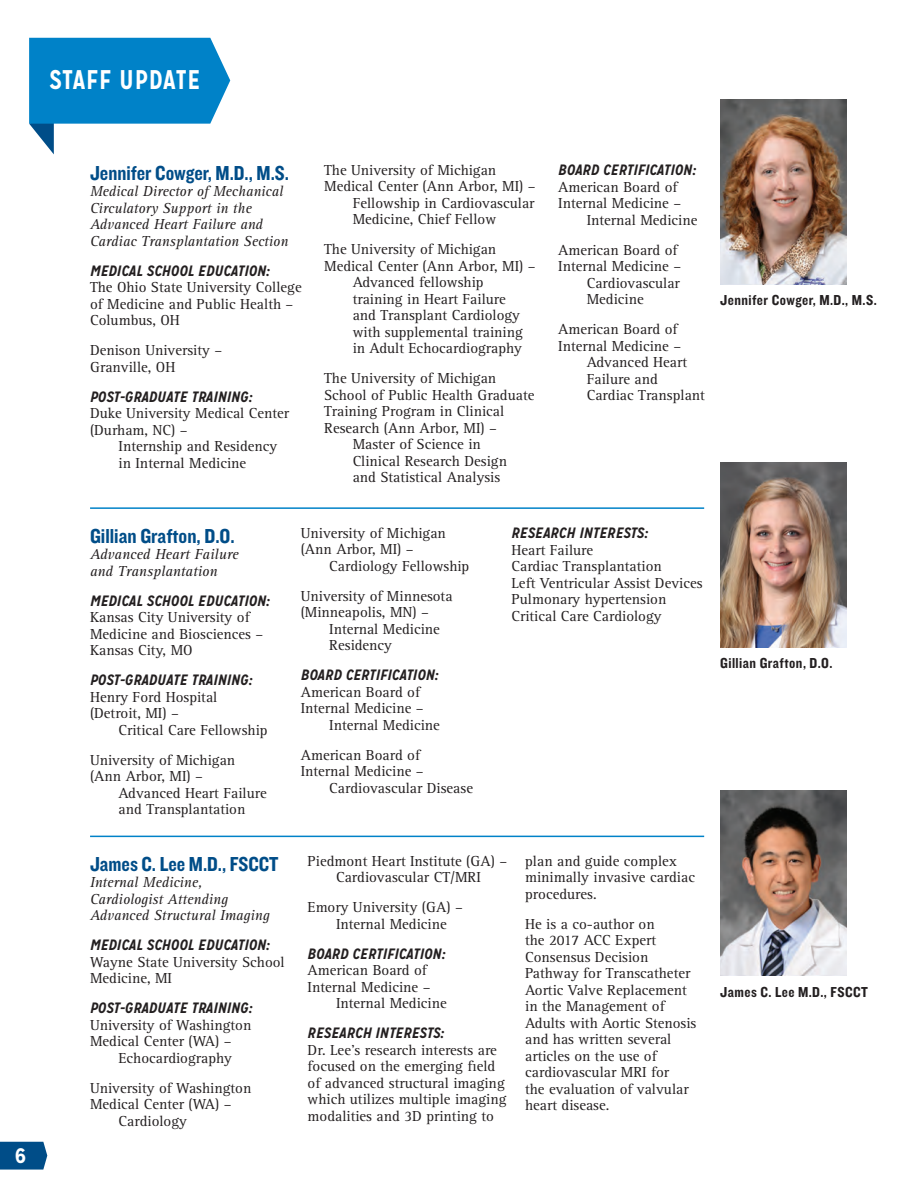
<style>
.page{position:relative;width:918px;height:1188px;background:#fff}
.page>*{position:absolute;margin:0;border:0;box-sizing:border-box;transform-origin:0 0}
.t1{font:700 27px "Mission Gothic";letter-spacing:.03em;color:#fff;scale:.93 1}
.t2{font:21px "Knockout HTF50 Welterweight";color:#004d88}
.t3{font:700 21px "Mission Gothic";color:#fff}
.t4{font:15px/16.5px "Rotis Serif";color:#231f20}
.t5{font:italic 700 15px "Mission Gothic";color:#231f20}
.t6{font:italic 15px/16.5px "Rotis Serif";color:#231f20}
.t7{font:15px "Knockout HTF50 Welterweight";letter-spacing:.03em;color:#231f20}
</style>
<div class="page">
<svg style="left:0;top:1142px;width:47px;height:27px"></svg>
<img style="left:720px;top:463px;width:126px;height:184px">
<img style="left:720px;top:100px;width:126px;height:184px">
<img style="left:720px;top:791px;width:126px;height:184px">
<svg style="left:29px;top:38px;width:201px;height:116px"></svg>
<hr style="left:90px;top:507px;width:614px;height:2px;background:#0082c8">
<hr style="left:90px;top:836px;width:614px;height:1px;background:#0082c8">
<p class="t1" style="left:50px;top:63px;width:164px">STAFF UPDATE</p>
<p class="t3" style="left:15px;top:1142px;width:13px">6</p>
<p class="t2" style="left:90px;top:162px;width:200px">Jennifer Cowger, M.D., M.S.</p>
<p class="t6" style="left:90px;top:184px;width:200px">Medical Director of Mechanical<br>Circulatory Support in the<br>Advanced Heart Failure and<br>Cardiac Transplantation Section</p>
<p class="t5" style="left:90px;top:261px;width:181px">MEDICAL SCHOOL EDUCATION:</p>
<p class="t4" style="left:90px;top:279px;width:213px">The Ohio State University College of Medicine and Public Health –<br>Columbus, OH</p>
<p class="t4" style="left:90px;top:342px;width:134px">Denison University –<br>Granville, OH</p>
<p class="t5" style="left:90px;top:387px;width:164px">POST-GRADUATE TRAINING:</p>
<p class="t4" style="left:90px;top:405px;width:201px">Duke University Medical Center</p>
<p class="t4" style="left:90px;top:422px;width:99px">(Durham, NC) –</p>
<p class="t4" style="left:119px;top:438px;width:160px">Internship and Residency</p>
<p class="t4" style="left:119px;top:455px;width:129px">in Internal Medicine</p>
<p class="t4" style="left:324px;top:162px;width:174px">The University of Michigan</p>
<p class="t4" style="left:324px;top:178px;width:213px">Medical Center (Ann Arbor, MI) –</p>
<p class="t4" style="left:353px;top:195px;width:183px">Fellowship in Cardiovascular</p>
<p class="t4" style="left:353px;top:211px;width:145px">Medicine, Chief Fellow</p>
<p class="t4" style="left:324px;top:241px;width:174px">The University of Michigan</p>
<p class="t4" style="left:324px;top:258px;width:213px">Medical Center (Ann Arbor, MI) –</p>
<p class="t4" style="left:353px;top:274px;width:132px">Advanced fellowship</p>
<p class="t4" style="left:353px;top:291px;width:155px">training in Heart Failure</p>
<p class="t4" style="left:353px;top:307px;width:169px">and Transplant Cardiology</p>
<p class="t4" style="left:353px;top:324px;width:172px">with supplemental training</p>
<p class="t4" style="left:353px;top:340px;width:171px">in Adult Echocardiography</p>
<p class="t4" style="left:324px;top:370px;width:174px">The University of Michigan</p>
<p class="t4" style="left:324px;top:387px;width:212px">School of Public Health Graduate</p>
<p class="t4" style="left:324px;top:403px;width:182px">Training Program in Clinical</p>
<p class="t4" style="left:324px;top:420px;width:174px">Research (Ann Arbor, MI) –</p>
<p class="t4" style="left:353px;top:436px;width:130px">Master of Science in</p>
<p class="t4" style="left:353px;top:453px;width:156px">Clinical Research Design</p>
<p class="t4" style="left:353px;top:469px;width:149px">and Statistical Analysis</p>
<p class="t5" style="left:558px;top:161px;width:139px">BOARD CERTIFICATION:</p>
<p class="t4" style="left:558px;top:179px;width:121px">American Board of</p>
<p class="t4" style="left:558px;top:196px;width:124px">Internal Medicine –</p>
<p class="t4" style="left:587px;top:212px;width:112px">Internal Medicine</p>
<p class="t4" style="left:558px;top:242px;width:121px">American Board of</p>
<p class="t4" style="left:558px;top:259px;width:124px">Internal Medicine –</p>
<p class="t4" style="left:587px;top:275px;width:95px">Cardiovascular</p>
<p class="t4" style="left:587px;top:292px;width:59px">Medicine</p>
<p class="t4" style="left:558px;top:322px;width:121px">American Board of</p>
<p class="t4" style="left:558px;top:338px;width:124px">Internal Medicine –</p>
<p class="t4" style="left:587px;top:355px;width:102px">Advanced Heart</p>
<p class="t4" style="left:587px;top:371px;width:73px">Failure and</p>
<p class="t4" style="left:587px;top:388px;width:120px">Cardiac Transplant</p>
<p class="t7" style="left:720px;top:293px;width:158px">Jennifer Cowger, M.D., M.S.</p>
<p class="t2" style="left:90px;top:525px;width:146px">Gillian Grafton, D.O.</p>
<p class="t6" style="left:90px;top:546px;width:150px">Advanced Heart Failure and Transplantation</p>
<p class="t5" style="left:90px;top:591px;width:181px">MEDICAL SCHOOL EDUCATION:</p>
<p class="t4" style="left:90px;top:609px;width:175px">Kansas City University of<br>Medicine and Biosciences –<br>Kansas City, MO</p>
<p class="t5" style="left:90px;top:670px;width:164px">POST-GRADUATE TRAINING:</p>
<p class="t4" style="left:90px;top:689px;width:129px">Henry Ford Hospital</p>
<p class="t4" style="left:90px;top:705px;width:90px">(Detroit, MI) –</p>
<p class="t4" style="left:119px;top:722px;width:151px">Critical Care Fellowship</p>
<p class="t4" style="left:90px;top:752px;width:147px">University of Michigan</p>
<p class="t4" style="left:90px;top:768px;width:114px">(Ann Arbor, MI) –</p>
<p class="t4" style="left:119px;top:785px;width:150px">Advanced Heart Failure</p>
<p class="t4" style="left:119px;top:801px;width:128px">and Transplantation</p>
<p class="t2" style="left:90px;top:853px;width:190px">James C. Lee M.D., FSCCT</p>
<p class="t6" style="left:90px;top:875px;width:139px">Internal Medicine,<br>Cardiologist Attending</p>
<p class="t6" style="left:90px;top:908px;width:181px">Advanced Structural Imaging</p>
<p class="t5" style="left:90px;top:936px;width:181px">MEDICAL SCHOOL EDUCATION:</p>
<p class="t4" style="left:90px;top:954px;width:196px">Wayne State University School<br>Medicine, MI</p>
<p class="t5" style="left:90px;top:999px;width:164px">POST-GRADUATE TRAINING:</p>
<p class="t4" style="left:90px;top:1017px;width:163px">University of Washington</p>
<p class="t4" style="left:90px;top:1034px;width:143px">Medical Center (WA) –</p>
<p class="t4" style="left:119px;top:1050px;width:115px">Echocardiography</p>
<p class="t4" style="left:90px;top:1080px;width:163px">University of Washington</p>
<p class="t4" style="left:90px;top:1097px;width:143px">Medical Center (WA) –</p>
<p class="t4" style="left:119px;top:1113px;width:70px">Cardiology</p>
<p class="t4" style="left:301px;top:525px;width:147px">University of Michigan</p>
<p class="t4" style="left:301px;top:541px;width:114px">(Ann Arbor, MI) –</p>
<p class="t4" style="left:329px;top:558px;width:142px">Cardiology Fellowship</p>
<p class="t4" style="left:301px;top:588px;width:153px">University of Minnesota</p>
<p class="t4" style="left:301px;top:604px;width:130px">(Minneapolis, MN) –</p>
<p class="t4" style="left:329px;top:621px;width:112px">Internal Medicine</p>
<p class="t4" style="left:329px;top:637px;width:64px">Residency</p>
<p class="t5" style="left:301px;top:665px;width:139px">BOARD CERTIFICATION:</p>
<p class="t4" style="left:301px;top:684px;width:121px">American Board of</p>
<p class="t4" style="left:301px;top:700px;width:124px">Internal Medicine –</p>
<p class="t4" style="left:329px;top:717px;width:112px">Internal Medicine</p>
<p class="t4" style="left:301px;top:747px;width:121px">American Board of</p>
<p class="t4" style="left:301px;top:763px;width:124px">Internal Medicine –</p>
<p class="t4" style="left:329px;top:780px;width:145px">Cardiovascular Disease</p>
<p class="t5" style="left:511px;top:524px;width:138px">RESEARCH INTERESTS:</p>
<p class="t4" style="left:511px;top:542px;width:83px">Heart Failure</p>
<p class="t4" style="left:511px;top:558px;width:152px">Cardiac Transplantation</p>
<p class="t4" style="left:511px;top:575px;width:193px">Left Ventricular Assist Devices</p>
<p class="t4" style="left:511px;top:591px;width:156px">Pulmonary hypertension</p>
<p class="t4" style="left:511px;top:608px;width:152px">Critical Care Cardiology</p>
<p class="t4" style="left:308px;top:853px;width:201px;text-align:center">Piedmont Heart Institute (GA) –<br>Cardiovascular CT/MRI</p>
<p class="t4" style="left:336px;top:899px;width:128px;text-indent:-29px">Emory University (GA) –<br>Internal Medicine</p>
<p class="t5" style="left:308px;top:944px;width:139px">BOARD CERTIFICATION:</p>
<p class="t4" style="left:308px;top:962px;width:121px">American Board of</p>
<p class="t4" style="left:308px;top:979px;width:124px">Internal Medicine –</p>
<p class="t4" style="left:336px;top:995px;width:112px">Internal Medicine</p>
<p class="t5" style="left:308px;top:1023px;width:138px">RESEARCH INTERESTS:</p>
<p class="t4" style="left:308px;top:1042px;width:200px">Dr. Lee’s research interests are focused on the emerging field of advanced structural imaging which utilizes multiple imaging modalities and 3D printing to</p>
<p class="t4" style="left:525px;top:853px;width:171px">plan and guide complex minimally invasive cardiac procedures.</p>
<p class="t4" style="left:525px;top:916px;width:173px">He is a co-author on<br>the 2017 ACC Expert<br>Consensus Decision<br>Pathway for Transcatheter<br>Aortic Valve Replacement in the Management of<br>Adults with Aortic Stenosis and has written several articles on the use of cardiovascular MRI for<br>the evaluation of valvular heart disease.</p>
<p class="t7" style="left:720px;top:656px;width:114px">Gillian Grafton, D.O.</p>
<p class="t7" style="left:720px;top:984px;width:149px">James C. Lee M.D., FSCCT</p>
</div>
